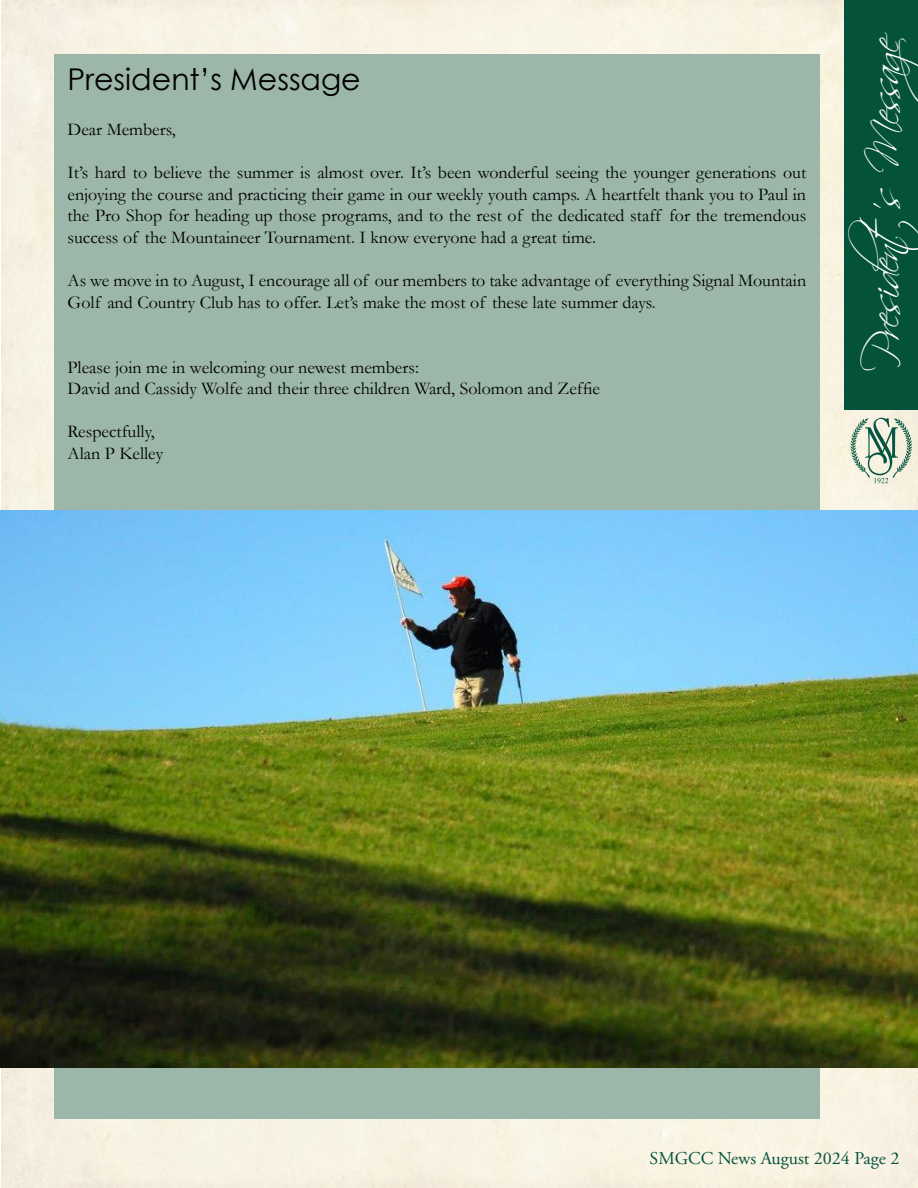
<style>
.page{position:relative;width:918px;height:1188px;background:#fff}
.page>*{position:absolute;margin:0;border:0;box-sizing:border-box;transform-origin:0 0}
.t1{font:43.5px "Scriptina";color:#fff}
.t2{font:30px "Century Gothic";color:#000}
.t3{font:18px/21.6px "Garamond";color:#000}
.t4{font:18px "Adobe Garamond Pro";color:#04523a}
</style>
<div class="page">
<div style="left:844px;top:0;width:74px;height:410px;background:#04523a"></div>
<svg style="left:850px;top:418px;width:62px;height:65px;background:#becdbb"></svg>
<div style="left:54px;top:54px;width:766px;height:1065px;background:#9cb6aa"></div>
<img style="left:0;top:510px;width:918px;height:558px">
<h2 class="t2" style="left:68px;top:61px;width:295px">President’s Message</h2>
<p class="t3" style="left:68px;top:118px;width:110px">Dear Members,</p>
<p class="t3" style="left:68px;top:162px;width:740px;text-align:justify">It’s hard to believe the summer is almost over. It’s been wonderful seeing the younger generations out enjoying the course and practicing their game in our weekly youth camps. A heartfelt thank you to Paul in the Pro Shop for heading up those programs, and to the rest of the dedicated staff for the tremendous success of the Mountaineer Tournament. I know everyone had a great time.</p>
<p class="t3" style="left:68px;top:270px;width:740px">As we move in to August, I encourage all of our members to take advantage of everything Signal Mountain<br>Golf and Country Club has to offer. Let’s make the most of these late summer days.</p>
<p class="t3" style="left:68px;top:356px;width:534px">Please join me in welcoming our newest members:<br>David and Cassidy Wolfe and their three children Ward, Solomon and Zeffie</p>
<p class="t3" style="left:68px;top:421px;width:97px">Respectfully,<br>Alan P Kelley</p>
<h1 class="t1" style="left:858px;top:372px;width:370px;rotate:-90deg">President ’s Message</h1>
<p class="t4" style="left:650px;top:1147px;width:251px">SMGCC News August 2024 Page 2</p>
</div>
